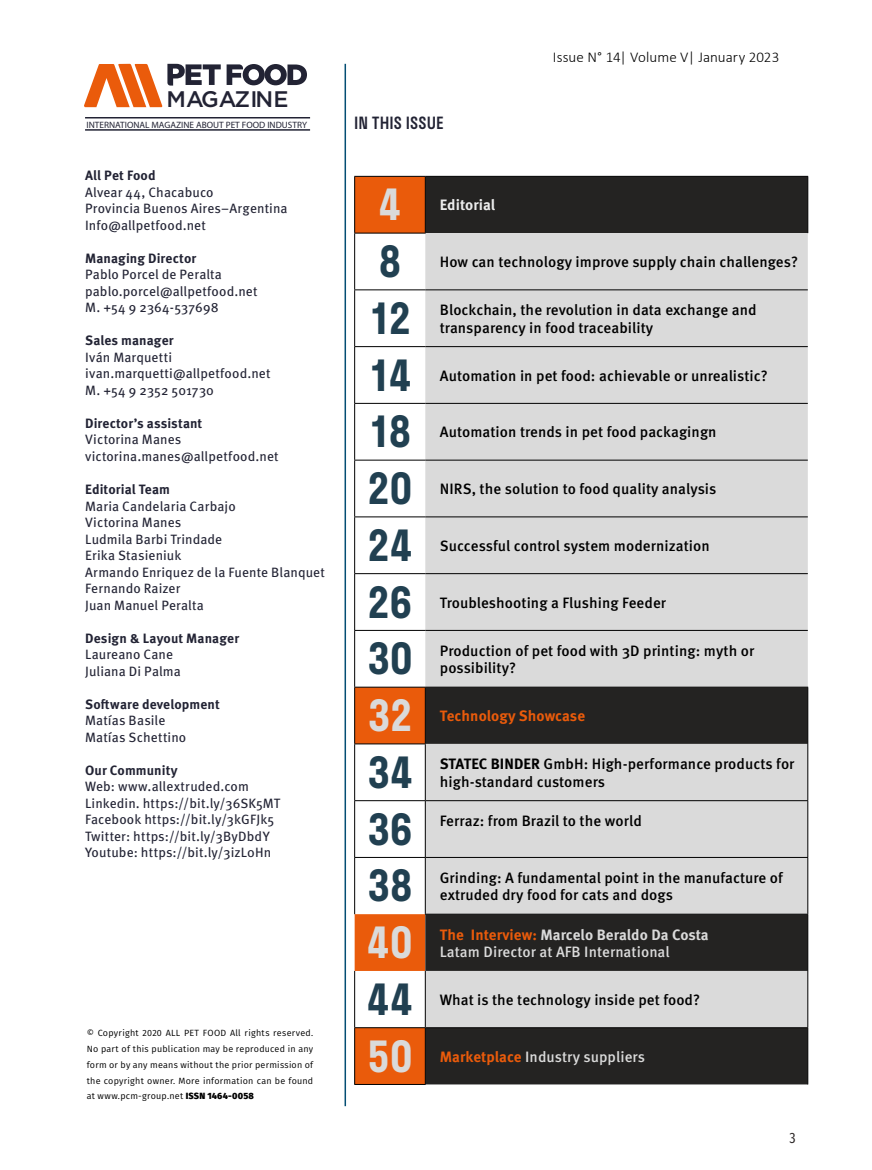
<style>
.page{position:relative;width:872px;height:1170px;background:#fff}
.page>*{position:absolute;margin:0;border:0;box-sizing:border-box;transform-origin:0 0}
.t1{font:600 42px "Stratos";letter-spacing:-.01em;color:#214051}
.t2{font:600 42px "Stratos";color:#dadada}
.t3{font:500 22.5px "Gotham";color:#222334}
.t4{font:500 16.5px "Stratos";letter-spacing:.01em;color:#222334}
.t5{font:500 15px/17.2px "Meta Pro";letter-spacing:.005em;color:#000}
.t6{font:500 15px/17.2px "Meta Pro";letter-spacing:.005em;color:#dadada}
.t7{font:300 15px "Calibri";color:#000}
.t8{font:700 15px "Meta Pro";letter-spacing:.005em;color:#ea5b0b}
.t9{font:700 15px "Meta Pro";color:#ededed}
.t10{font:15px "Fira Sans Compressed";color:#231e1e}
.t11{font:13.5px/16.5px "Meta Pro";letter-spacing:.01em;color:#222334}
.t12{font:700 13.5px "Meta Pro";letter-spacing:.005em;color:#222334}
.t13{font:9.15px "Myriad Pro";color:#222334}
.t14{font:9px/15.8px "Fira Sans";letter-spacing:.025em;color:#000;text-align:justify}
.s1{font-weight:800}
.s2{font-weight:700}
.s3{font-weight:700;color:#ea5b0b}
</style>
<div class="page">
<svg style="left:227px;top:64px;width:80px;height:21px"></svg>
<svg style="left:84px;top:64px;width:137px;height:43px"></svg>
<hr style="left:85px;top:117px;width:225px;height:1px;background:#222334">
<hr style="left:85px;top:129px;width:225px;height:2px;background:#222334">
<hr style="left:344px;top:64px;width:2px;height:1042px;background:#044e73">
<svg style="left:355px;top:177px;width:70px;height:906px"></svg>
<div style="left:426px;top:177px;width:381px;height:907px;background:#242322"></div>
<svg style="left:425px;top:233px;width:382px;height:794px;background:#bfbebe"></svg>
<hr style="left:354px;top:176px;width:71px;height:1px;background:#000">
<hr style="left:354px;top:177px;width:1px;height:56px;background:#000">
<hr style="left:354px;top:233px;width:72px;height:1px;background:#000">
<hr style="left:354px;top:233px;width:1px;height:56px;background:#000">
<hr style="left:354px;top:289px;width:71px;height:1px;background:#000">
<hr style="left:354px;top:290px;width:1px;height:56px;background:#000">
<hr style="left:354px;top:346px;width:71px;height:1px;background:#000">
<hr style="left:354px;top:347px;width:1px;height:56px;background:#000">
<hr style="left:354px;top:403px;width:71px;height:1px;background:#000">
<hr style="left:354px;top:404px;width:1px;height:55px;background:#000">
<hr style="left:354px;top:459px;width:71px;height:1px;background:#000">
<hr style="left:354px;top:460px;width:1px;height:56px;background:#000">
<hr style="left:354px;top:516px;width:71px;height:1px;background:#000">
<hr style="left:354px;top:517px;width:1px;height:56px;background:#000">
<hr style="left:354px;top:573px;width:71px;height:1px;background:#000">
<hr style="left:354px;top:574px;width:1px;height:56px;background:#000">
<hr style="left:354px;top:630px;width:71px;height:1px;background:#000">
<hr style="left:354px;top:630px;width:1px;height:56px;background:#000">
<hr style="left:354px;top:686px;width:71px;height:1px;background:#000">
<hr style="left:354px;top:687px;width:1px;height:56px;background:#000">
<hr style="left:354px;top:743px;width:72px;height:1px;background:#000">
<hr style="left:354px;top:744px;width:1px;height:56px;background:#000">
<hr style="left:354px;top:800px;width:71px;height:1px;background:#000">
<hr style="left:354px;top:801px;width:1px;height:56px;background:#000">
<hr style="left:354px;top:857px;width:71px;height:1px;background:#000">
<hr style="left:354px;top:857px;width:1px;height:57px;background:#000">
<hr style="left:354px;top:970px;width:1px;height:57px;background:#000">
<hr style="left:354px;top:1027px;width:71px;height:1px;background:#000">
<hr style="left:354px;top:1027px;width:1px;height:56px;background:#000">
<hr style="left:354px;top:1083px;width:72px;height:1px;background:#000">
<hr style="left:425px;top:177px;width:1px;height:56px;background:#000">
<hr style="left:425px;top:176px;width:383px;height:1px;background:#000">
<hr style="left:807px;top:177px;width:1px;height:56px;background:#000">
<hr style="left:425px;top:346px;width:382px;height:1px;background:#000">
<hr style="left:425px;top:403px;width:382px;height:1px;background:#000">
<hr style="left:425px;top:459px;width:382px;height:1px;background:#000">
<hr style="left:425px;top:516px;width:382px;height:1px;background:#000">
<hr style="left:425px;top:573px;width:382px;height:1px;background:#000">
<hr style="left:425px;top:630px;width:382px;height:1px;background:#000">
<hr style="left:425px;top:970px;width:1px;height:57px;background:#000">
<hr style="left:807px;top:970px;width:1px;height:57px;background:#000">
<hr style="left:425px;top:744px;width:1px;height:56px;background:#000">
<hr style="left:425px;top:801px;width:1px;height:56px;background:#000">
<hr style="left:425px;top:857px;width:1px;height:56px;background:#000">
<hr style="left:807px;top:743px;width:1px;height:57px;background:#000">
<hr style="left:807px;top:801px;width:1px;height:56px;background:#000">
<hr style="left:807px;top:857px;width:1px;height:56px;background:#000">
<hr style="left:425px;top:800px;width:383px;height:1px;background:#000">
<hr style="left:425px;top:857px;width:383px;height:1px;background:#000">
<hr style="left:425px;top:913px;width:383px;height:1px;background:#000">
<hr style="left:807px;top:914px;width:1px;height:56px;background:#000">
<hr style="left:425px;top:289px;width:382px;height:1px;background:#000">
<hr style="left:425px;top:687px;width:1px;height:56px;background:#000">
<hr style="left:425px;top:686px;width:383px;height:1px;background:#000">
<hr style="left:807px;top:687px;width:1px;height:56px;background:#000">
<hr style="left:425px;top:1027px;width:1px;height:56px;background:#000">
<hr style="left:425px;top:1027px;width:383px;height:1px;background:#000">
<hr style="left:807px;top:1027px;width:1px;height:57px;background:#000">
<h2 class="t3" style="left:167px;top:84px;width:123px">MAGAZINE</h2>
<p class="t13" style="left:87px;top:119px;width:222px">INTERNATIONAL MAGAZINE ABOUT PET FOOD INDUSTRY</p>
<p class="t12" style="left:85px;top:165px;width:72px">All Pet Food</p>
<p class="t11" style="left:85px;top:183px;width:204px">Alvear 44, Chacabuco<br>Provincia Buenos Aires–Argentina<br>Info@allpetfood.net</p>
<p class="t12" style="left:85px;top:248px;width:113px">Managing Director</p>
<p class="t11" style="left:85px;top:265px;width:174px">Pablo Porcel de Peralta pablo.porcel@allpetfood.net<br>M. +54 9 2364-537698</p>
<p class="t12" style="left:85px;top:330px;width:90px">Sales manager</p>
<p class="t11" style="left:85px;top:348px;width:187px">Iván Marquetti ivan.marquetti@allpetfood.net<br>M. +54 9 2352 501730</p>
<p class="t12" style="left:85px;top:412px;width:119px">Director’s assistant</p>
<p class="t11" style="left:85px;top:430px;width:195px">Victorina Manes victorina.manes@allpetfood.net</p>
<p class="t12" style="left:85px;top:478px;width:86px">Editorial Team</p>
<p class="t11" style="left:85px;top:496px;width:241px">Maria Candelaria Carbajo<br>Victorina Manes<br>Ludmila Barbi Trindade<br>Erika Stasieniuk<br>Armando Enriquez de la Fuente Blanquet<br>Fernando Raizer<br>Juan Manuel Peralta</p>
<p class="t12" style="left:85px;top:627px;width:155px">Design &amp; Layout Manager</p>
<p class="t11" style="left:85px;top:645px;width:97px">Laureano Cane<br>Juliana Di Palma</p>
<p class="t12" style="left:85px;top:693px;width:136px">Software development</p>
<p class="t11" style="left:85px;top:711px;width:103px">Matías Basile<br>Matías Schettino</p>
<p class="t12" style="left:85px;top:759px;width:94px">Our Community</p>
<p class="t11" style="left:85px;top:777px;width:197px">Web: www.allextruded.com Linkedin. https://bit.ly/36SK5MT Facebook https://bit.ly/3kGFJk5<br>Twitter: https://bit.ly/3ByDbdY Youtube: https://bit.ly/3izL0Hn</p>
<p class="t14" style="left:87px;top:1024px;width:228px">© Copyright 2020 ALL PET FOOD All rights reserved.<br>No part of this publication may be reproduced in any form or by any means without the prior permission of the copyright owner. More information can be found at www.pcm-group.net <span class="s1">ISSN 1464-0058</span></p>
<p class="t4" style="left:354px;top:110px;width:91px">IN THIS ISSUE</p>
<p class="t7" style="left:553px;top:48px;width:228px">Issue N° 14| Volume V| January 2023</p>
<h1 class="t2" style="left:378px;top:171px;width:25px">4</h1>
<p class="t9" style="left:440px;top:193px;width:57px">Editorial</p>
<h1 class="t1" style="left:378px;top:228px;width:25px">8</h1>
<p class="t5" style="left:440px;top:252px;width:360px">How can technology improve supply chain challenges?</p>
<h1 class="t1" style="left:368px;top:284px;width:45px">12</h1>
<p class="t5" style="left:440px;top:300px;width:318px">Blockchain, the revolution in data exchange and transparency in food traceability</p>
<h1 class="t1" style="left:368px;top:341px;width:45px">14</h1>
<p class="t5" style="left:440px;top:366px;width:330px">Automation in pet food: achievable or unrealistic?</p>
<h1 class="t1" style="left:368px;top:398px;width:45px">18</h1>
<p class="t5" style="left:440px;top:422px;width:278px">Automation trends in pet food packagingn</p>
<h1 class="t1" style="left:367px;top:455px;width:47px">20</h1>
<p class="t5" style="left:440px;top:479px;width:278px">NIRS, the solution to food quality analysis</p>
<h1 class="t1" style="left:367px;top:511px;width:47px">24</h1>
<p class="t5" style="left:440px;top:536px;width:271px">Successful control system modernization</p>
<h1 class="t1" style="left:367px;top:568px;width:47px">26</h1>
<p class="t5" style="left:440px;top:593px;width:228px">Troubleshooting a Flushing Feeder</p>
<h1 class="t1" style="left:367px;top:625px;width:48px">30</h1>
<p class="t5" style="left:440px;top:641px;width:316px">Production of pet food with 3D printing: myth or possibility?</p>
<h1 class="t2" style="left:367px;top:682px;width:47px">32</h1>
<p class="t8" style="left:440px;top:704px;width:147px">Technology Showcase</p>
<h1 class="t1" style="left:367px;top:738px;width:48px">34</h1>
<p class="t5" style="left:440px;top:754px;width:356px"><span class="s2">STATEC BINDER</span> GmbH: High-performance products for high-standard customers</p>
<h1 class="t1" style="left:367px;top:795px;width:48px">36</h1>
<p class="t5" style="left:440px;top:811px;width:204px">Ferraz: from Brazil to the world</p>
<h1 class="t1" style="left:367px;top:852px;width:48px">38</h1>
<p class="t5" style="left:440px;top:868px;width:345px">Grinding: A fundamental point in the manufacture of extruded dry food for cats and dogs</p>
<h1 class="t2" style="left:367px;top:908px;width:48px">40</h1>
<p class="t6" style="left:440px;top:924px;width:270px"><span class="s3">The Interview:</span> <span class="s2">Marcelo Beraldo Da Costa<br></span>Latam Director at AFB International</p>
<h1 class="t1" style="left:367px;top:965px;width:48px">44</h1>
<p class="t5" style="left:440px;top:990px;width:262px">What is the technology inside pet food?</p>
<h1 class="t2" style="left:367px;top:1022px;width:47px">50</h1>
<p class="t6" style="left:440px;top:1046px;width:207px"><span class="s3">Marketplace</span> Industry suppliers</p>
<p class="t10" style="left:789px;top:1125px;width:8px">3</p>
</div>
